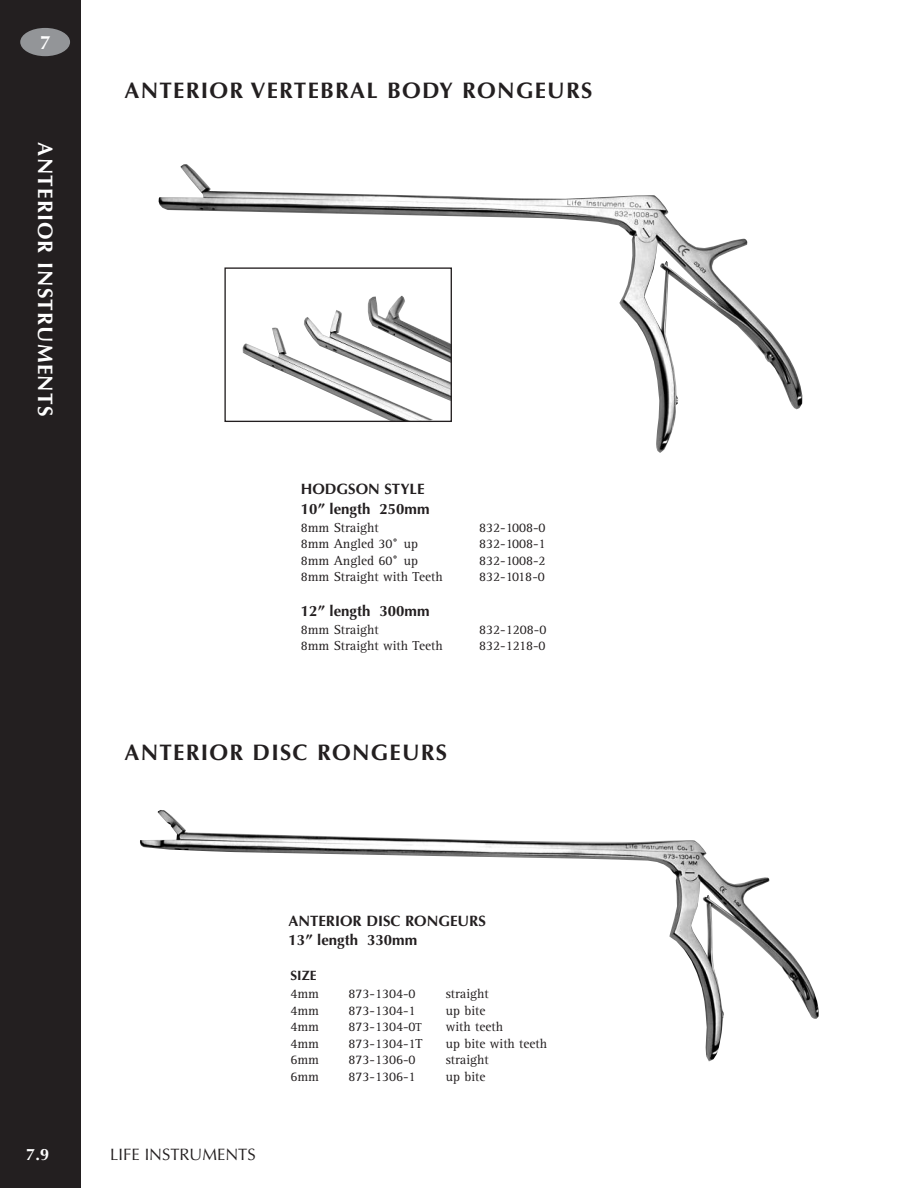
<style>
.page{position:relative;width:918px;height:1188px;background:#fff}
.page>*{position:absolute;margin:0;border:0;box-sizing:border-box;transform-origin:0 0}
.t1{font:700 22.5px "Optima";letter-spacing:.055em;color:#231f20}
.t2{font:700 21px "Optima";letter-spacing:.055em;color:#fff}
.t3{font:700 19.35px "Optima";color:#fff}
.t4{font:16.5px "Optima";color:#231f20}
.t5{font:700 16.5px "Optima";color:#fff}
.t6{font:700 15px/19.5px "Optima";color:#231f20}
.t7{font:13.5px "Rotis Serif";color:#231f20}
.t8{font:700 13.5px "Optima";color:#231f20}
.s1{font-size:18px}
.s2{font-size:12px}
</style>
<div class="page">
<div style="left:0;top:0;width:81px;height:1188px;background:#231f20"></div>
<img style="left:159px;top:164px;width:643px;height:289px">
<img style="left:140px;top:810px;width:679px;height:252px">
<img style="left:243px;top:295px;width:207px;height:125px">
<div style="left:224px;top:267px;width:228px;height:155px;border:1px solid #231f20"></div>
<div style="left:20px;top:28px;width:50px;height:28px;background:#939598;border-radius:50%"></div>
<h3 class="t3" style="left:40px;top:31px;width:12px">7</h3>
<h2 class="t2" style="left:58px;top:142px;width:275px;rotate:90deg">ANTERIOR INSTRUMENTS</h2>
<h1 class="t1" style="left:124px;top:77px;width:469px">ANTERIOR VERTEBRAL BODY RONGEURS</h1>
<p class="t6" style="left:301px;top:480px;width:130px">HODGSON STYLE<br>10” length 250mm</p>
<p class="t7" style="left:301px;top:520px;width:79px">8mm Straight</p>
<p class="t7" style="left:479px;top:520px;width:68px">832-1008-0</p>
<p class="t7" style="left:301px;top:536px;width:119px">8mm Angled 30<span class="s1">˚</span> up</p>
<p class="t7" style="left:479px;top:536px;width:68px">832-1008-1</p>
<p class="t7" style="left:301px;top:553px;width:119px">8mm Angled 60<span class="s1">˚</span> up</p>
<p class="t7" style="left:479px;top:553px;width:68px">832-1008-2</p>
<p class="t7" style="left:301px;top:569px;width:143px">8mm Straight with Teeth</p>
<p class="t7" style="left:479px;top:569px;width:67px">832-1018-0</p>
<p class="t6" style="left:301px;top:601px;width:130px">12” length 300mm</p>
<p class="t7" style="left:301px;top:622px;width:79px">8mm Straight</p>
<p class="t7" style="left:479px;top:622px;width:69px">832-1208-0</p>
<p class="t7" style="left:301px;top:638px;width:143px">8mm Straight with Teeth</p>
<p class="t7" style="left:479px;top:638px;width:68px">832-1218-0</p>
<h1 class="t1" style="left:124px;top:739px;width:324px">ANTERIOR DISC RONGEURS</h1>
<p class="t6" style="left:288px;top:911px;width:199px">ANTERIOR DISC RONGEURS<br>13” length 330mm</p>
<p class="t8" style="left:290px;top:968px;width:28px">SIZE</p>
<p class="t7" style="left:290px;top:986px;width:30px">4mm</p>
<p class="t7" style="left:348px;top:986px;width:69px">873-1304-0</p>
<p class="t7" style="left:446px;top:986px;width:45px">straight</p>
<p class="t7" style="left:290px;top:1003px;width:30px">4mm</p>
<p class="t7" style="left:348px;top:1003px;width:69px">873-1304-1</p>
<p class="t7" style="left:446px;top:1003px;width:41px">up bite</p>
<p class="t7" style="left:290px;top:1019px;width:30px">4mm</p>
<p class="t7" style="left:348px;top:1019px;width:75px">873-1304-0<span class="s2">T</span></p>
<p class="t7" style="left:446px;top:1019px;width:59px">with teeth</p>
<p class="t7" style="left:290px;top:1036px;width:30px">4mm</p>
<p class="t7" style="left:348px;top:1036px;width:76px">873-1304-1T</p>
<p class="t7" style="left:446px;top:1036px;width:103px">up bite with teeth</p>
<p class="t7" style="left:290px;top:1052px;width:30px">6mm</p>
<p class="t7" style="left:348px;top:1052px;width:69px">873-1306-0</p>
<p class="t7" style="left:446px;top:1052px;width:45px">straight</p>
<p class="t7" style="left:290px;top:1069px;width:30px">6mm</p>
<p class="t7" style="left:348px;top:1069px;width:69px">873-1306-1</p>
<p class="t7" style="left:446px;top:1069px;width:41px">up bite</p>
<p class="t5" style="left:26px;top:1145px;width:24px">7.9</p>
<p class="t4" style="left:110px;top:1145px;width:147px">LIFE INSTRUMENTS</p>
</div>
